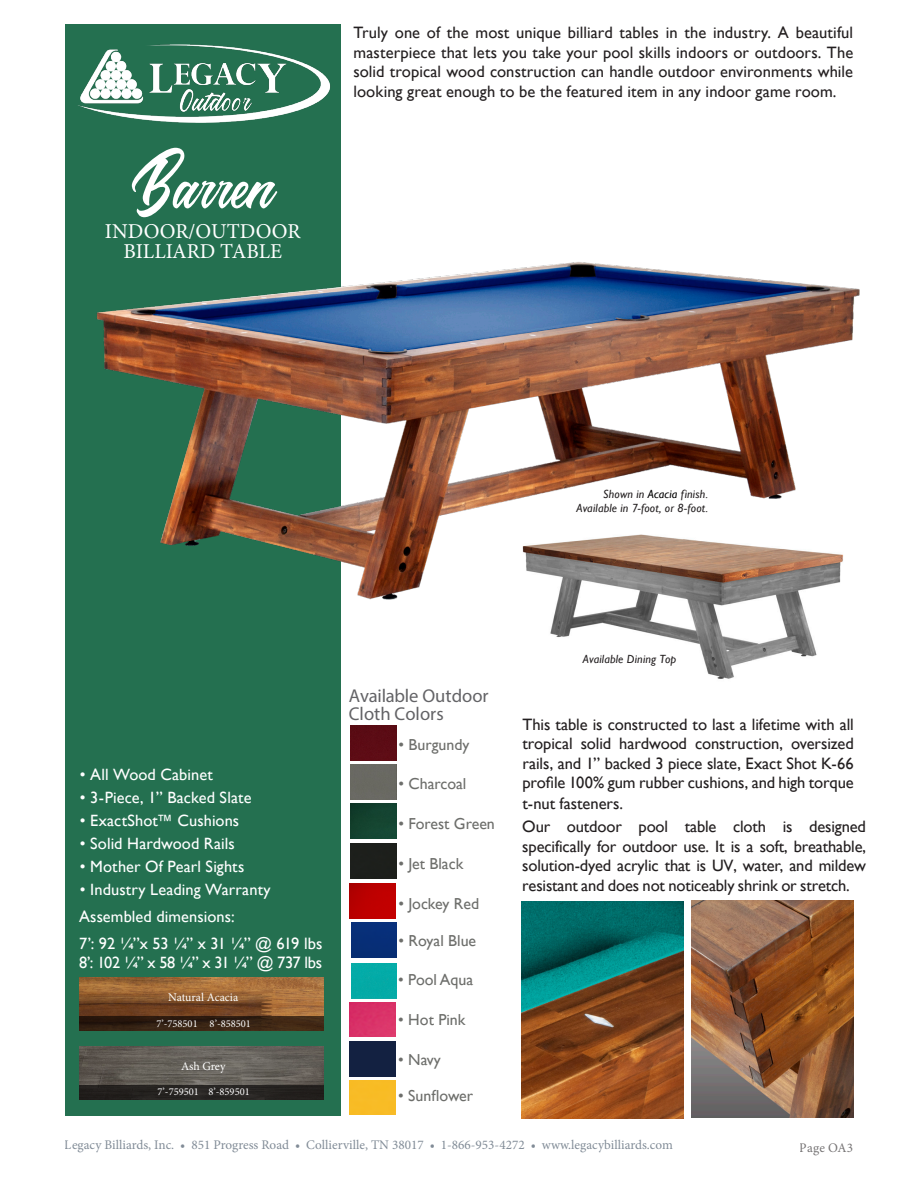
<style>
.page{position:relative;width:918px;height:1188px;background:#fff}
.page>*{position:absolute;margin:0;border:0;box-sizing:border-box;transform-origin:0 0}
.t1{font:54px "Riverside FREE";color:#fff}
.t2{font:21.15px/20px "Minion Pro";color:#fff;text-align:center}
.t3{font:18.6px/18.1px "Myriad Pro";color:#636366}
.Body_Copy{font:16.5px/19.5px "Gill Sans";letter-spacing:-.005em;color:#231f20;text-align:justify}
.t4{font:16.5px "Gill Sans";letter-spacing:-.02em;color:#fff}
.t5{font:16.35px "Gill Sans";letter-spacing:.005em;color:#fff}
.t6{font:15.9px "Gill Sans";color:#6d6e6b}
.t7{font:13.2px "Minion Pro";color:#344557}
.t8{font:13.2px "Minion Pro";color:#231f20}
.cut_lines_color{font:italic 11.85px "Gill Sans";letter-spacing:.015em;color:#231f20}
.t9{font:11.85px "Minion Pro";color:#fff}
.t10{font:10.5px "Minion Pro";color:#fff}
.s1{font-size:72px}
.s2{color:#000}
.s3{font-size:16.35px}
</style>
<div class="page">
<div style="left:65px;top:24px;width:276px;height:1092px;background:#247050"></div>
<img style="left:97px;top:262px;width:763px;height:338px">
<img style="left:522px;top:902px;width:162px;height:216px">
<img style="left:79px;top:978px;width:245px;height:38px">
<svg style="left:79px;top:1016px;width:245px;height:15px;background:#352112"></svg>
<img style="left:79px;top:1046px;width:245px;height:39px">
<div style="left:79px;top:1085px;width:245px;height:15px;background:#231f20"></div>
<img style="left:692px;top:901px;width:162px;height:217px">
<img style="left:522px;top:525px;width:331px;height:154px">
<img style="left:78px;top:44px;width:253px;height:79px">
<div style="left:351px;top:964px;width:46px;height:34px;background:#04aba7"></div>
<div style="left:350px;top:1002px;width:46px;height:35px;background:#d93268"></div>
<div style="left:350px;top:1041px;width:46px;height:35px;background:#132141"></div>
<div style="left:350px;top:1080px;width:46px;height:35px;background:#f8bc25"></div>
<div style="left:351px;top:765px;width:46px;height:34px;background:#696962"></div>
<div style="left:351px;top:844px;width:46px;height:34px;background:#1d1f1b"></div>
<img style="left:351px;top:804px;width:46px;height:34px">
<div style="left:351px;top:923px;width:46px;height:34px;background:#072e77"></div>
<img style="left:350px;top:884px;width:46px;height:34px">
<div style="left:351px;top:726px;width:46px;height:34px;background:#5c0c14"></div>
<p class="t1" style="left:132px;top:155px;width:144px"><span class="s1">B</span>arren</p>
<p class="t2" style="left:105px;top:221px;width:197px">INDOOR/OUTDOOR<br>BILLIARD TABLE</p>
<p class="Body_Copy" style="left:353px;top:23px;width:501px">Truly one of the most unique billiard tables in the industry. A beautiful masterpiece that lets you take your pool skills indoors or outdoors. The solid tropical wood construction can handle outdoor environments while looking great enough to be the featured item in any indoor game room.</p>
<p class="cut_lines_color" style="left:603px;top:487px;width:106px">Shown in <span class="s2">Acacia</span> finish.</p>
<p class="cut_lines_color" style="left:577px;top:501px;width:133px">Available in 7-foot, or 8-foot.</p>
<p class="t5" style="left:80px;top:765px;width:134px">• All Wood Cabinet</p>
<p class="t5" style="left:80px;top:788px;width:173px">• 3-Piece, 1” Backed Slate</p>
<p class="t5" style="left:80px;top:811px;width:161px">• ExactShot™ Cushions</p>
<p class="t5" style="left:80px;top:834px;width:156px">• Solid Hardwood Rails</p>
<p class="t5" style="left:80px;top:857px;width:166px">• Mother Of Pearl Sights</p>
<p class="t5" style="left:80px;top:880px;width:192px">• Industry Leading Warranty</p>
<p class="t5" style="left:79px;top:907px;width:157px">Assembled dimensions:</p>
<p class="t4" style="left:79px;top:933px;width:245px"><span class="s3">7’: 92</span> ¼”<span class="s3">x 53</span> ¼” <span class="s3">x 31</span> ¼” @ 619 lbs</p>
<p class="t4" style="left:79px;top:953px;width:245px"><span class="s3">8’: 102</span> ¼” <span class="s3">x 58</span> ¼” <span class="s3">x 31</span> ¼” @ 737 lbs</p>
<p class="t9" style="left:168px;top:990px;width:72px">Natural Acacia</p>
<p class="t10" style="left:156px;top:1016px;width:96px">7’-758501 8’-858501</p>
<p class="t9" style="left:181px;top:1058px;width:46px">Ash Grey</p>
<p class="t10" style="left:158px;top:1085px;width:94px">7’-759501 8’-859501</p>
<p class="t3" style="left:349px;top:686px;width:141px">Available Outdoor<br>Cloth Colors</p>
<p class="t6" style="left:399px;top:735px;width:73px">• Burgundy</p>
<p class="t6" style="left:399px;top:775px;width:69px">• Charcoal</p>
<p class="t6" style="left:399px;top:814px;width:98px">• Forest Green</p>
<p class="t6" style="left:399px;top:854px;width:66px">• Jet Black</p>
<p class="t6" style="left:399px;top:894px;width:82px">• Jockey Red</p>
<p class="t6" style="left:399px;top:931px;width:79px">• Royal Blue</p>
<p class="t6" style="left:398px;top:971px;width:76px">• Pool Aqua</p>
<p class="t6" style="left:398px;top:1010px;width:69px">• Hot Pink</p>
<p class="t6" style="left:398px;top:1050px;width:44px">• Navy</p>
<p class="t6" style="left:398px;top:1086px;width:76px">• Sunflower</p>
<p class="cut_lines_color" style="left:583px;top:652px;width:95px">Available Dining Top</p>
<p class="Body_Copy" style="left:522px;top:715px;width:333px">This table is constructed to last a lifetime with all tropical solid hardwood construction, oversized rails, and 1” backed 3 piece slate, Exact Shot K-66 profile 100% gum rubber cushions, and high torque</p>
<p class="Body_Copy" style="left:522px;top:794px;width:102px">t-nut fasteners.</p>
<p class="Body_Copy" style="left:522px;top:817px;width:345px">Our outdoor pool table cloth is designed specifically for outdoor use. It is a soft, breathable, solution-dyed acrylic that is UV, water, and mildew resistant and does not noticeably shrink or stretch.</p>
<p class="t7" style="left:65px;top:1136px;width:610px">Legacy Billiards, Inc. • 851 Progress Road • Collierville, TN 38017 • 1-866-953-4272 • www.legacybilliards.com</p>
<p class="t8" style="left:800px;top:1139px;width:55px">Page OA3</p>
</div>
